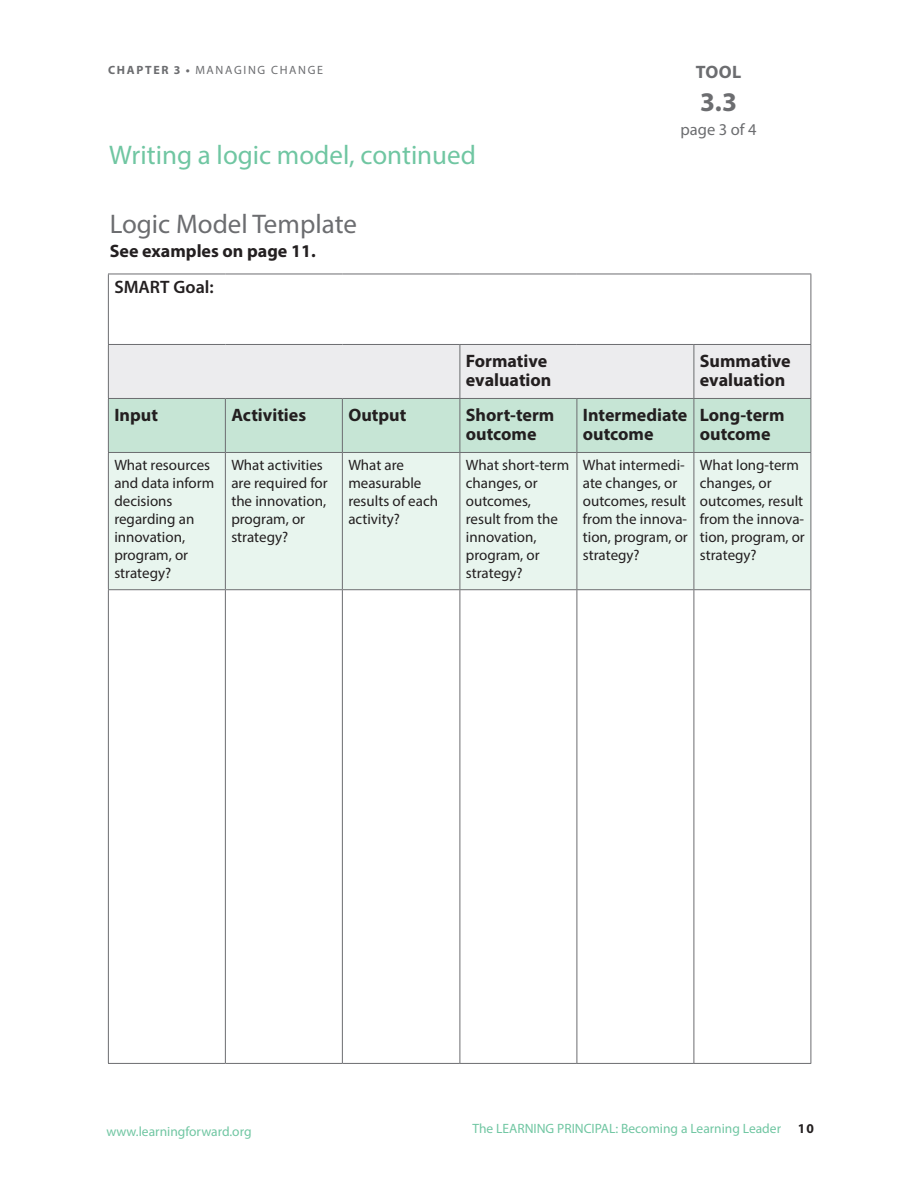
<style>
.page{position:relative;width:918px;height:1188px;background:#fff}
.page>*{position:absolute;margin:0;border:0;box-sizing:border-box;transform-origin:0 0}
.Head_A{font:27px "Myriad Pro";color:#70c6a2}
.Tools_subhead{font:27px "Myriad Pro";color:#6c6d70}
.Text_body{font:700 27px "Myriad Pro";color:#6c6d70}
.Table_text_regular{font:700 18px/19.5px "Myriad Pro";color:#231f20}
.Table_text_bold_PD{font:700 18px "Myriad Pro";color:#231f20}
.Table_text_regular-2{font:600 18px "Myriad Pro";color:#231f20}
.Text_body-2{font:700 18px "Myriad Pro";color:#6c6d70}
.Text_body-3{font:16.5px "Myriad Pro";color:#6c6d70}
.Table_text_regular-3{font:15px/18px "Myriad Pro";color:#231f20}
.t1{font:13.5px "Myriad Pro";color:#70c6a2}
.t2{font:12px "Myriad Pro";letter-spacing:.14em;color:#6c6d70}
.s1{font-weight:700}
.s2{font-weight:700;color:#231f20}
</style>
<div class="page">
<svg style="left:109px;top:345px;width:702px;height:107px;background:#d8e8e1"></svg>
<div style="left:109px;top:453px;width:702px;height:136px;background:#e8f5ee"></div>
<hr style="left:108px;top:399px;width:1px;height:53px;background:#6c6d70">
<hr style="left:225px;top:399px;width:1px;height:53px;background:#6c6d70">
<hr style="left:342px;top:399px;width:1px;height:53px;background:#6c6d70">
<hr style="left:460px;top:399px;width:1px;height:53px;background:#6c6d70">
<hr style="left:577px;top:399px;width:1px;height:53px;background:#6c6d70">
<hr style="left:694px;top:399px;width:1px;height:53px;background:#6c6d70">
<hr style="left:811px;top:399px;width:1px;height:53px;background:#6c6d70">
<hr style="left:108px;top:452px;width:117px;height:1px;background:#6c6d70">
<hr style="left:108px;top:453px;width:1px;height:136px;background:#6c6d70">
<hr style="left:225px;top:452px;width:117px;height:1px;background:#6c6d70">
<hr style="left:225px;top:453px;width:1px;height:136px;background:#6c6d70">
<hr style="left:342px;top:452px;width:118px;height:1px;background:#6c6d70">
<hr style="left:342px;top:453px;width:1px;height:136px;background:#6c6d70">
<hr style="left:460px;top:452px;width:117px;height:1px;background:#6c6d70">
<hr style="left:460px;top:453px;width:1px;height:136px;background:#6c6d70">
<hr style="left:577px;top:452px;width:117px;height:1px;background:#6c6d70">
<hr style="left:577px;top:453px;width:1px;height:136px;background:#6c6d70">
<hr style="left:694px;top:452px;width:117px;height:1px;background:#6c6d70">
<hr style="left:694px;top:453px;width:1px;height:136px;background:#6c6d70">
<hr style="left:811px;top:453px;width:1px;height:136px;background:#6c6d70">
<hr style="left:108px;top:589px;width:117px;height:1px;background:#6c6d70">
<hr style="left:108px;top:590px;width:1px;height:473px;background:#6c6d70">
<hr style="left:225px;top:589px;width:117px;height:1px;background:#6c6d70">
<hr style="left:225px;top:590px;width:1px;height:473px;background:#6c6d70">
<hr style="left:342px;top:589px;width:118px;height:1px;background:#6c6d70">
<hr style="left:342px;top:590px;width:1px;height:473px;background:#6c6d70">
<hr style="left:460px;top:589px;width:117px;height:1px;background:#6c6d70">
<hr style="left:460px;top:590px;width:1px;height:473px;background:#6c6d70">
<hr style="left:577px;top:589px;width:117px;height:1px;background:#6c6d70">
<hr style="left:577px;top:590px;width:1px;height:473px;background:#6c6d70">
<hr style="left:694px;top:589px;width:117px;height:1px;background:#6c6d70">
<hr style="left:694px;top:590px;width:1px;height:473px;background:#6c6d70">
<hr style="left:811px;top:590px;width:1px;height:473px;background:#6c6d70">
<hr style="left:108px;top:1063px;width:117px;height:1px;background:#6c6d70">
<hr style="left:225px;top:1063px;width:117px;height:1px;background:#6c6d70">
<hr style="left:342px;top:1063px;width:118px;height:1px;background:#6c6d70">
<hr style="left:460px;top:1063px;width:117px;height:1px;background:#6c6d70">
<hr style="left:577px;top:1063px;width:117px;height:1px;background:#6c6d70">
<hr style="left:694px;top:1063px;width:117px;height:1px;background:#6c6d70">
<hr style="left:108px;top:274px;width:1px;height:70px;background:#6c6d70">
<hr style="left:811px;top:274px;width:1px;height:70px;background:#6c6d70">
<hr style="left:108px;top:345px;width:1px;height:53px;background:#6c6d70">
<hr style="left:460px;top:345px;width:1px;height:53px;background:#6c6d70">
<hr style="left:694px;top:345px;width:1px;height:53px;background:#6c6d70">
<hr style="left:811px;top:345px;width:1px;height:53px;background:#6c6d70">
<hr style="left:108px;top:398px;width:117px;height:1px;background:#6c6d70">
<hr style="left:225px;top:398px;width:117px;height:1px;background:#6c6d70">
<hr style="left:342px;top:398px;width:118px;height:1px;background:#6c6d70">
<hr style="left:460px;top:398px;width:117px;height:1px;background:#6c6d70">
<hr style="left:577px;top:398px;width:117px;height:1px;background:#6c6d70">
<hr style="left:694px;top:398px;width:117px;height:1px;background:#6c6d70">
<hr style="left:108px;top:274px;width:117px;height:1px;background:#6c6d70">
<hr style="left:225px;top:274px;width:117px;height:1px;background:#6c6d70">
<hr style="left:342px;top:274px;width:118px;height:1px;background:#6c6d70">
<hr style="left:460px;top:274px;width:117px;height:1px;background:#6c6d70">
<hr style="left:577px;top:274px;width:117px;height:1px;background:#6c6d70">
<hr style="left:694px;top:274px;width:117px;height:1px;background:#6c6d70">
<hr style="left:108px;top:344px;width:117px;height:1px;background:#6c6d70">
<hr style="left:225px;top:344px;width:117px;height:1px;background:#6c6d70">
<hr style="left:342px;top:344px;width:118px;height:1px;background:#6c6d70">
<hr style="left:460px;top:344px;width:117px;height:1px;background:#6c6d70">
<hr style="left:577px;top:344px;width:117px;height:1px;background:#6c6d70">
<hr style="left:694px;top:344px;width:117px;height:1px;background:#6c6d70">
<p class="t2" style="left:108px;top:62px;width:217px"><span class="s1">CHAPTER 3 •</span> MANAGING CHANGE</p>
<p class="Head_A" style="left:109px;top:139px;width:368px">Writing a logic model, continued</p>
<p class="Tools_subhead" style="left:110px;top:207px;width:249px">Logic Model Template</p>
<p class="Table_text_bold_PD" style="left:110px;top:239px;width:207px">See examples on page 11.</p>
<p class="Table_text_regular-2" style="left:114px;top:276px;width:101px">SMART Goal:</p>
<p class="Text_body-2" style="left:696px;top:60px;width:47px">TOOL</p>
<p class="Text_body" style="left:700px;top:84px;width:38px">3.3</p>
<p class="Text_body-3" style="left:680px;top:119px;width:78px">page 3 of 4</p>
<p class="Table_text_regular" style="left:466px;top:351px;width:87px">Formative evaluation</p>
<p class="Table_text_regular" style="left:700px;top:351px;width:92px">Summative evaluation</p>
<p class="Table_text_regular" style="left:114px;top:405px;width:45px">Input</p>
<p class="Table_text_regular" style="left:231px;top:405px;width:76px">Activities</p>
<p class="Table_text_regular" style="left:348px;top:405px;width:59px">Output</p>
<p class="Table_text_regular" style="left:466px;top:405px;width:90px">Short-term outcome</p>
<p class="Table_text_regular" style="left:583px;top:405px;width:106px">Intermediate outcome</p>
<p class="Table_text_regular" style="left:700px;top:405px;width:86px">Long-term outcome</p>
<p class="Table_text_regular-3" style="left:114px;top:455px;width:101px">What resources and data inform decisions regarding an innovation, program, or strategy?</p>
<p class="Table_text_regular-3" style="left:231px;top:455px;width:98px">What activities are required for the innovation, program, or strategy?</p>
<p class="Table_text_regular-3" style="left:348px;top:455px;width:91px">What are measurable results of each activity?</p>
<p class="Table_text_regular-3" style="left:466px;top:455px;width:105px">What short-term changes, or outcomes, result from the innovation, program, or strategy?</p>
<p class="Table_text_regular-3" style="left:583px;top:455px;width:106px">What intermedi&shy;ate changes, or outcomes, result from the innova&shy;tion, program, or strategy?</p>
<p class="Table_text_regular-3" style="left:700px;top:455px;width:106px">What long-term changes, or outcomes, result from the innova&shy;tion, program, or strategy?</p>
<p class="t1" style="left:106px;top:1123px;width:147px">www.learningforward.org</p>
<p class="t1" style="left:472px;top:1120px;width:343px">The LEARNING PRINCIPAL: Becoming a Learning Leader <span class="s2">10</span></p>
</div>
